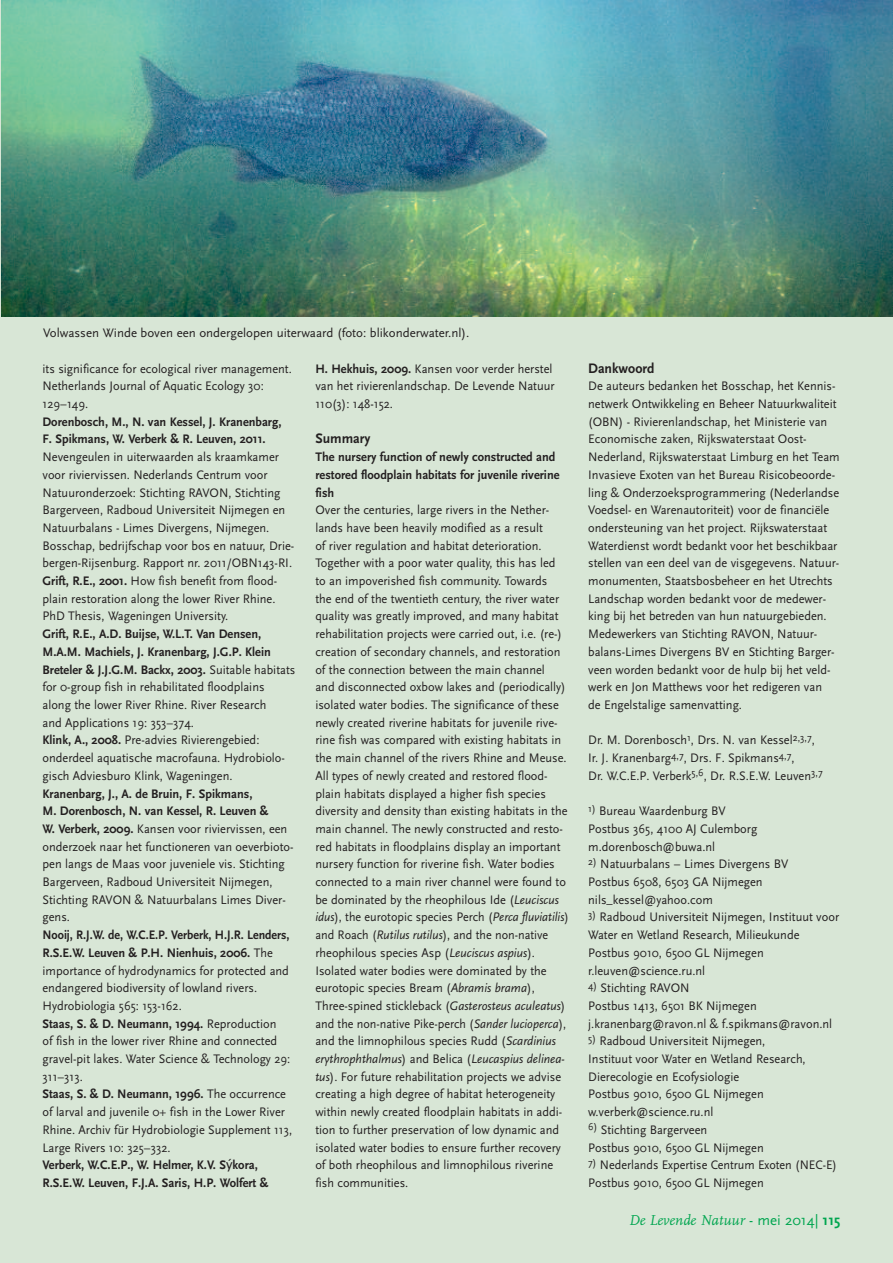
<style>
.page{position:relative;width:893px;height:1263px;background:#d8e6d6}
.page>*{position:absolute;margin:0;border:0;box-sizing:border-box;transform-origin:0 0}
.t1{font:italic 15px "FF Scala";color:#00a54f}
.t2{font:700 14.4px "Scala Sans";color:#231f20;scale:.96 1}
.t3{font:12.9px/17.7px "Scala Sans";color:#231f20;scale:.96 1}
.t4{font:700 12.9px/17.7px "Scala Sans";color:#231f20;scale:.96 1}
.t5{font:12.9px "Scala Sans";color:#231f20}
.t6{font:12.9px/17.7px "Scala Sans";color:#231f20;scale:.94 1}
.s1{font-weight:700}
.s2{font-family:"Lucida Grande"}
.s3{font-style:italic}
.s4{font-family:"Scala Sans";font-style:normal}
.s5{font-family:"Scala Sans";font-weight:700;font-style:normal}
</style>
<div class="page">
<img style="left:2px;top:0;width:891px;height:317px">
<p class="t5" style="left:43px;top:325px;width:428px">Volwassen Winde boven een ondergelopen uiterwaard (foto: blikonderwater.nl).</p>
<p class="t3" style="left:43px;top:359px;width:261px">its significance for ecological river management.<br>Netherlands Journal of Aquatic Ecology 30:<br>129–149.</p>
<p class="t4" style="left:43px;top:412px;width:250px">Dorenbosch, M., N. van Kessel, J. Kranenbarg,<br>F. Spikmans, W. Verberk &amp; R. Leuven, 2011.</p>
<p class="t3" style="left:43px;top:448px;width:264px">Nevengeulen in uiterwaarden als kraamkamer voor riviervissen. Nederlands Centrum voor Natuuronderzoek: Stichting RAVON, Stichting Bargerveen, Radboud Universiteit Nijmegen en Natuurbalans - Limes Divergens, Nijmegen.<br>Bosschap, bedrijfschap voor bos en natuur, Drie&shy;bergen-Rijsenburg. Rapport nr. 2011/OBN143-RI.<br><span class="s1">Grift, R.E., 2001.</span> How fish benefit from flood&shy;plain restoration along the lower River Rhine.<br>PhD Thesis, Wageningen University.</p>
<p class="t3" style="left:43px;top:625px;width:265px"><span class="s1">Grift, R.E., A.D. Buijse, W.L.T. Van Densen, M.A.M. Machiels, J. Kranenbarg, J.G.P. Klein Breteler &amp; J.J.G.M. Backx, 2003.</span> Suitable habitats for 0-group fish in rehabilitated floodplains along the lower River Rhine. River Research<br>and Applications 19: 353–374.<br><span class="s1">Klink, A., 2008.</span> Pre-advies Rivierengebied: onderdeel aquatische macrofauna. Hydrobiolo&shy;gisch Adviesburo Klink, Wageningen.</p>
<p class="t3" style="left:43px;top:784px;width:263px"><span class="s1">Kranenbarg, J., A. de Bruin, F. Spikmans,<br>M. Dorenbosch, N. van Kessel, R. Leuven &amp;<br>W. Verberk, 2009.</span> Kansen voor riviervissen, een onderzoek naar het functioneren van oeverbioto&shy;pen langs de Maas voor juveniele vis. Stichting Bargerveen, Radboud Universiteit Nijmegen, Stichting RAVON &amp; Natuurbalans Limes Diver&shy;gens.</p>
<p class="t3" style="left:43px;top:926px;width:262px"><span class="s1">Nooij, R.J.W. de, W.C.E.P. Verberk, H.J.R. Lenders, R.S.E.W. Leuven &amp; P.H. Nienhuis, 2006.</span> The importance of hydrodynamics for protected and endangered biodiversity of lowland rivers.<br>Hydrobiologia 565: 153-162.<br><span class="s1">Staas, S. &amp; D. Neumann, 1994.</span> Reproduction<br>of fish in the lower river Rhine and connected gravel-pit lakes. Water Science &amp; Technology 29:<br>311–313.<br><span class="s1">Staas, S. &amp; D. Neumann, 1996.</span> The occurrence of larval and juvenile 0+ fish in the Lower River Rhine. Archiv für Hydrobiologie Supplement 113, Large Rivers 10: 325–332.<br><span class="s1">Verberk, W.C.E.P., W. Helmer, K.V. S</span><span class="s2">ý</span><span class="s1">kora, R.S.E.W. Leuven, F.J.A. Saris, H.P. Wolfert &amp;</span></p>
<p class="t3" style="left:315px;top:359px;width:251px"><span class="s1">H. Hekhuis, 2009.</span> Kansen voor verder herstel van het rivierenlandschap. De Levende Natuur<br>110(3): 148-152.</p>
<p class="t2" style="left:315px;top:430px;width:59px">Summary</p>
<p class="t4" style="left:315px;top:448px;width:256px">The nursery function of newly constructed and restored floodplain habitats for juvenile riverine fish</p>
<p class="t3" style="left:315px;top:501px;width:266px">Over the centuries, large rivers in the Nether&shy;lands have been heavily modified as a result<br>of river regulation and habitat deterioration.<br>Together with a poor water quality, this has led to an impoverished fish community. Towards<br>the end of the twentieth century, the river water quality was greatly improved, and many habitat rehabilitation projects were carried out, i.e. (re-) creation of secondary channels, and restoration of the connection between the main channel<br>and disconnected oxbow lakes and (periodically) isolated water bodies. The significance of these newly created riverine habitats for juvenile rive&shy;rine fish was compared with existing habitats in the main channel of the rivers Rhine and Meuse.<br>All types of newly created and restored flood&shy;plain habitats displayed a higher fish species diversity and density than existing habitats in the main channel. The newly constructed and resto&shy;red habitats in floodplains display an important nursery function for riverine fish. Water bodies connected to a main river channel were found to be dominated by the rheophilous Ide (<span class="s3">Leuciscus idus</span>), the eurotopic species Perch (<span class="s3">Perca fluviatilis</span>) and Roach (<span class="s3">Rutilus rutilus</span>), and the non-native rheophilous species Asp (<span class="s3">Leuciscus aspius</span>).<br>Isolated water bodies were dominated by the eurotopic species Bream (<span class="s3">Abramis brama</span>), Three-spined stickleback (<span class="s3">Gasterosteus aculeatus</span>) and the non-native Pike-perch (<span class="s3">Sander lucioperca</span>), and the limnophilous species Rudd (<span class="s3">Scardinius erythrophthalmus</span>) and Belica (<span class="s3">Leucaspius delinea&shy;tus</span>). For future rehabilitation projects we advise creating a high degree of habitat heterogeneity within newly created floodplain habitats in addi&shy;tion to further preservation of low dynamic and isolated water bodies to ensure further recovery of both rheophilous and limnophilous riverine fish communities.</p>
<p class="t2" style="left:588px;top:359px;width:71px">Dankwoord</p>
<p class="t3" style="left:588px;top:377px;width:263px">De auteurs bedanken het Bosschap, het Kennis&shy;netwerk Ontwikkeling en Beheer Natuurkwaliteit (OBN) - Rivierenlandschap, het Ministerie van Economische zaken, Rijkswaterstaat Oost-Nederland, Rijkswaterstaat Limburg en het Team Invasieve Exoten van het Bureau Risicobeoorde&shy;ling &amp; Onderzoeksprogrammering (Nederlandse Voedsel- en Warenautoriteit) voor de financiële ondersteuning van het project. Rijkswaterstaat Waterdienst wordt bedankt voor het beschikbaar stellen van een deel van de visgegevens. Natuur&shy;monumenten, Staatsbosbeheer en het Utrechts Landschap worden bedankt voor de medewer&shy;king bij het betreden van hun natuurgebieden.<br>Medewerkers van Stichting RAVON, Natuur&shy;balans-Limes Divergens BV en Stichting Barger&shy;veen worden bedankt voor de hulp bij het veld&shy;werk en Jon Matthews voor het redigeren van<br>de Engelstalige samenvatting.</p>
<p class="t3" style="left:588px;top:731px;width:246px">Dr. M. Dorenbosch<sup>1</sup>, Drs. N. van Kessel<sup>2,3,7</sup>,<br>Ir. J. Kranenbarg<sup>4,7</sup>, Drs. F. Spikmans<sup>4,7</sup>,<br>Dr. W.C.E.P. Verberk<sup>5,6</sup>, Dr. R.S.E.W. Leuven<sup>3,7</sup></p>
<p class="t3" style="left:588px;top:802px;width:178px"><sup>1)</sup> Bureau Waardenburg BV<br>Postbus 365, 4100 AJ Culemborg m.dorenbosch@buwa.nl</p>
<p class="t3" style="left:588px;top:855px;width:210px"><sup>2)</sup> Natuurbalans – Limes Divergens BV<br>Postbus 6508, 6503 GA Nijmegen nils_kessel@yahoo.com</p>
<p class="t3" style="left:588px;top:908px;width:263px"><sup>3)</sup> Radboud Universiteit Nijmegen, Instituut voor Water en Wetland Research, Milieukunde Postbus 9010, 6500 GL Nijmegen r.leuven@science.ru.nl</p>
<p class="t3" style="left:588px;top:979px;width:256px"><sup>4)</sup> Stichting RAVON<br>Postbus 1413, 6501 BK Nijmegen j.kranenbarg@ravon.nl &amp; f.spikmans@ravon.nl</p>
<p class="t3" style="left:588px;top:1032px;width:228px"><sup>5)</sup> Radboud Universiteit Nijmegen, Instituut voor Water en Wetland Research, Dierecologie en Ecofysiologie<br>Postbus 9010, 6500 GL Nijmegen w.verberk@science.ru.nl</p>
<p class="t3" style="left:588px;top:1120px;width:184px"><sup>6)</sup> Stichting Bargerveen<br>Postbus 9010, 6500 GL Nijmegen</p>
<p class="t6" style="left:588px;top:1156px;width:266px"><sup>7)</sup> Nederlands Expertise Centrum Exoten (NEC-E)<br>Postbus 9010, 6500 GL Nijmegen</p>
<p class="t1" style="left:629px;top:1211px;width:213px">De Levende Natuur <span class="s4">- mei 2014|</span> <span class="s5">115</span></p>
</div>
